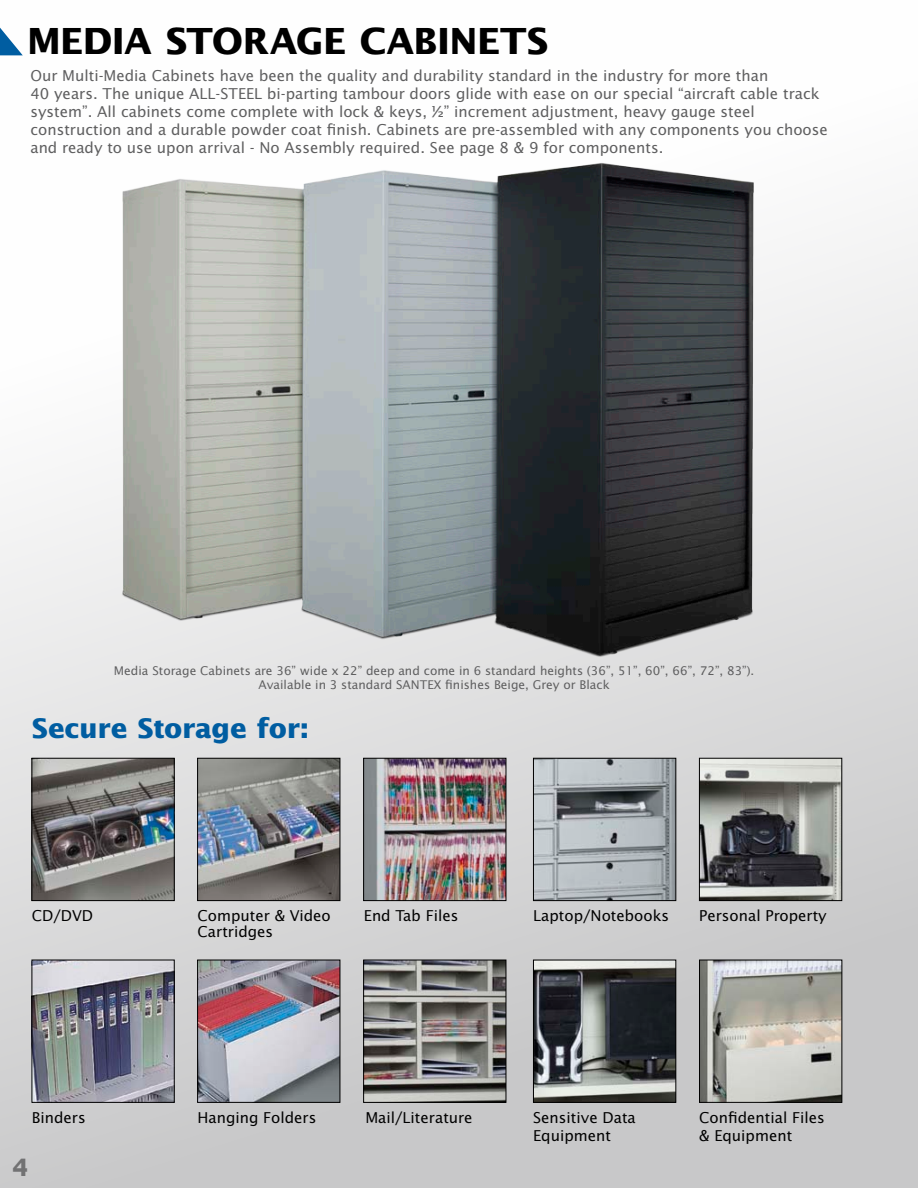
<style>
.page{position:relative;width:918px;height:1188px;background:#fff}
.page>*{position:absolute;margin:0;border:0;box-sizing:border-box;transform-origin:0 0}
.t1{font:700 36px "Lucida Sans";letter-spacing:-.015em;color:#000}
.t2{font:700 27px "Lucida Sans";letter-spacing:-.01em;color:#005da1}
.t3{font:700 24px "Lucida Sans";color:#727273}
.t4{font:15px/18px "Lucida Sans";color:#5e5e5f}
.t5{font:15px/18px "Lucida Sans";color:#000}
.t6{font:12px/14.4px "Lucida Sans";color:#5e5e5f;text-align:center}
</style>
<div class="page">
<div style="left:0;top:0;width:918px;height:1188px;background:linear-gradient(to bottom,#fff,#c2c2c3)"></div>
<svg style="left:0;top:11px;width:23px;height:44px"></svg>
<img style="left:44px;top:139px;width:781px;height:545px">
<img style="left:34px;top:760px;width:139px;height:139px">
<div style="left:32px;top:758px;width:143px;height:143px;border:1px solid #000"></div>
<img style="left:34px;top:962px;width:139px;height:139px">
<div style="left:32px;top:960px;width:143px;height:143px;border:1px solid #000"></div>
<img style="left:199px;top:760px;width:139px;height:139px">
<div style="left:197px;top:758px;width:143px;height:143px;border:1px solid #000"></div>
<img style="left:199px;top:962px;width:139px;height:139px">
<div style="left:197px;top:960px;width:143px;height:143px;border:1px solid #000"></div>
<img style="left:365px;top:760px;width:139px;height:139px">
<div style="left:363px;top:758px;width:143px;height:143px;border:1px solid #000"></div>
<img style="left:365px;top:962px;width:139px;height:139px">
<div style="left:363px;top:960px;width:143px;height:143px;border:1px solid #000"></div>
<img style="left:535px;top:760px;width:139px;height:139px">
<div style="left:533px;top:758px;width:143px;height:143px;border:1px solid #000"></div>
<img style="left:701px;top:760px;width:139px;height:139px">
<div style="left:699px;top:758px;width:143px;height:143px;border:1px solid #000"></div>
<img style="left:535px;top:962px;width:139px;height:139px">
<div style="left:533px;top:960px;width:143px;height:143px;border:1px solid #000"></div>
<img style="left:701px;top:962px;width:139px;height:139px">
<div style="left:699px;top:960px;width:143px;height:143px;border:1px solid #000"></div>
<h1 class="t1" style="left:27px;top:19px;width:523px">MEDIA STORAGE CABINETS</h1>
<p class="t4" style="left:30px;top:67px;width:799px">Our Multi-Media Cabinets have been the quality and durability standard in the industry for more than<br>40 years. The unique ALL-STEEL bi-parting tambour doors glide with ease on our special “aircraft cable track system”. All cabinets come complete with lock &amp; keys, ½” increment adjustment, heavy gauge steel construction and a durable powder coat finish. Cabinets are pre-assembled with any components you choose and ready to use upon arrival - No Assembly required. See page 8 &amp; 9 for components.</p>
<p class="t6" style="left:114px;top:663px;width:642px">Media Storage Cabinets are 36” wide x 22” deep and come in 6 standard heights (36”, 51”, 60”, 66”, 72”, 83”).<br>Available in 3 standard SANTEX finishes Beige, Grey or Black</p>
<h2 class="t2" style="left:32px;top:712px;width:279px">Secure Storage for:</h2>
<p class="t5" style="left:32px;top:906px;width:63px">CD/DVD</p>
<p class="t5" style="left:198px;top:907px;width:135px;line-height:16.5px">Computer &amp; Video<br>Cartridges</p>
<p class="t5" style="left:364px;top:906px;width:96px">End Tab Files</p>
<p class="t5" style="left:533px;top:906px;width:137px">Laptop/Notebooks</p>
<p class="t5" style="left:699px;top:906px;width:129px">Personal Property</p>
<p class="t5" style="left:32px;top:1108px;width:55px">Binders</p>
<h3 class="t3" style="left:12px;top:1153px;width:18px">4</h3>
<p class="t5" style="left:198px;top:1108px;width:120px">Hanging Folders</p>
<p class="t5" style="left:365px;top:1108px;width:109px">Mail/Literature</p>
<p class="t5" style="left:533px;top:1108px;width:104px">Sensitive Data<br>Equipment</p>
<p class="t5" style="left:699px;top:1108px;width:127px">Confidential Files &amp; Equipment</p>
</div>
